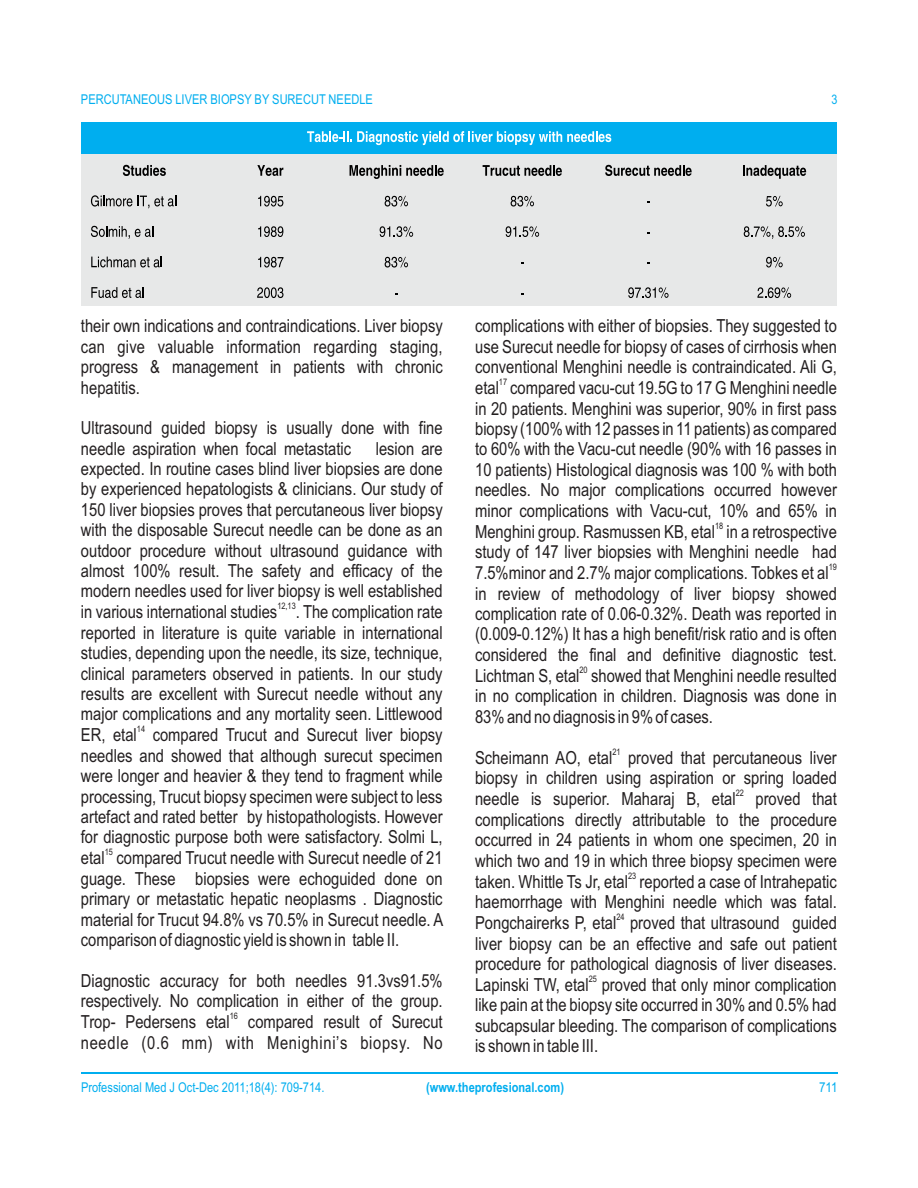
<style>
.page{position:relative;width:918px;height:1188px;background:#fff}
.page>*{position:absolute;margin:0;border:0;box-sizing:border-box;transform-origin:0 0}
.t1{font:18px/20.4px "Arial Narrow";color:#231f20}
.t2{font:18px "Arial Narrow";letter-spacing:.035em;color:#231f20}
.t3{font:13.5px "Arial Narrow";color:#00aeef}
.t4{font:700 13.5px "Arial Narrow";color:#00aeef}
.t5{font:13.5px "Arial Narrow";color:#00aeef;scale:1.04 1}
.t6{font:13.2px "Arial Narrow";color:#00aeef}
.t7{font:9px "Arial Narrow";color:#231f20}
</style>
<div class="page">
<hr style="left:81px;top:1072px;width:756px;height:2px;background:#00aeef">
<div style="left:81px;top:154px;width:756px;height:151px;background:#e7e8e8"></div>
<div style="left:81px;top:122px;width:756px;height:32px;background:#00aeef"></div>
<svg style="left:307px;top:131px;width:304px;height:14px"></svg>
<svg style="left:123px;top:165px;width:43px;height:11px"></svg>
<svg style="left:257px;top:165px;width:26px;height:11px"></svg>
<svg style="left:350px;top:165px;width:94px;height:14px"></svg>
<svg style="left:483px;top:165px;width:79px;height:11px"></svg>
<svg style="left:605px;top:165px;width:87px;height:11px"></svg>
<svg style="left:743px;top:165px;width:63px;height:14px"></svg>
<svg style="left:91px;top:195px;width:85px;height:13px"></svg>
<svg style="left:258px;top:196px;width:25px;height:11px"></svg>
<svg style="left:385px;top:196px;width:23px;height:11px"></svg>
<svg style="left:511px;top:196px;width:23px;height:11px"></svg>
<svg style="left:766px;top:196px;width:17px;height:11px"></svg>
<svg style="left:91px;top:226px;width:62px;height:13px"></svg>
<svg style="left:258px;top:226px;width:25px;height:11px"></svg>
<svg style="left:380px;top:226px;width:33px;height:11px"></svg>
<svg style="left:506px;top:226px;width:33px;height:11px"></svg>
<svg style="left:744px;top:226px;width:61px;height:13px"></svg>
<svg style="left:91px;top:257px;width:71px;height:10px"></svg>
<svg style="left:258px;top:257px;width:26px;height:11px"></svg>
<svg style="left:385px;top:257px;width:23px;height:11px"></svg>
<svg style="left:766px;top:257px;width:17px;height:11px"></svg>
<svg style="left:91px;top:287px;width:53px;height:11px"></svg>
<svg style="left:257px;top:287px;width:27px;height:11px"></svg>
<svg style="left:628px;top:287px;width:41px;height:11px"></svg>
<svg style="left:757px;top:287px;width:34px;height:11px"></svg>
<p class="t3" style="left:81px;top:94px;width:294px">PERCUTANEOUS LIVER BIOPSY BY SURECUT NEEDLE</p>
<p class="t6" style="left:832px;top:94px;width:8px">3</p>
<p class="t1" style="left:81px;top:318px;width:363px">their own indications and contraindications. Liver biopsy</p>
<p class="t1" style="left:475px;top:318px;width:363px">complications with either of biopsies. They suggested to</p>
<p class="t1" style="left:81px;top:338px;width:363px">can give valuable information regarding staging,</p>
<p class="t1" style="left:475px;top:338px;width:363px">use Surecut needle for biopsy of cases of cirrhosis when</p>
<p class="t1" style="left:81px;top:358px;width:363px">progress &amp; management in patients with chronic</p>
<p class="t1" style="left:475px;top:358px;width:363px">conventional Menghini needle is contraindicated. Ali G,</p>
<p class="t7" style="left:499px;top:379px;width:10px">17</p>
<p class="t1" style="left:81px;top:379px;width:61px">hepatitis.</p>
<p class="t1" style="left:475px;top:379px;width:363px">etal compared vacu-cut 19.5G to 17 G Menghini needle in 20 patients. Menghini was superior, 90% in first pass</p>
<p class="t1" style="left:81px;top:419px;width:363px">Ultrasound guided biopsy is usually done with fine</p>
<p class="t1" style="left:475px;top:420px;width:363px">biopsy (100% with 12 passes in 11 patients) as compared</p>
<p class="t1" style="left:81px;top:440px;width:272px">needle aspiration when focal metastatic</p>
<p class="t1" style="left:376px;top:440px;width:68px">lesion are</p>
<p class="t1" style="left:475px;top:441px;width:363px">to 60% with the Vacu-cut needle (90% with 16 passes in</p>
<p class="t1" style="left:81px;top:460px;width:363px">expected. In routine cases blind liver biopsies are done</p>
<p class="t1" style="left:475px;top:461px;width:363px">10 patients) Histological diagnosis was 100 % with both</p>
<p class="t1" style="left:81px;top:481px;width:363px">by experienced hepatologists &amp; clinicians. Our study of</p>
<p class="t1" style="left:475px;top:481px;width:363px">needles. No major complications occurred however</p>
<p class="t1" style="left:81px;top:501px;width:363px">150 liver biopsies proves that percutaneous liver biopsy</p>
<p class="t1" style="left:475px;top:502px;width:363px">minor complications with Vacu-cut, 10% and 65% in</p>
<p class="t7" style="left:715px;top:522px;width:10px">18</p>
<p class="t1" style="left:81px;top:521px;width:363px">with the disposable Surecut needle can be done as an</p>
<p class="t1" style="left:475px;top:523px;width:363px">Menghini group. Rasmussen KB, etal in a retrospective</p>
<p class="t1" style="left:81px;top:542px;width:363px">outdoor procedure without ultrasound guidance with</p>
<p class="t1" style="left:475px;top:543px;width:363px">study of 147 liver biopsies with Menghini needle had</p>
<p class="t7" style="left:829px;top:564px;width:10px">19</p>
<p class="t1" style="left:81px;top:562px;width:363px">almost 100% result. The safety and efficacy of the</p>
<p class="t1" style="left:475px;top:564px;width:355px">7.5%minor and 2.7% major complications. Tobkes et al</p>
<p class="t1" style="left:81px;top:583px;width:363px">modern needles used for liver biopsy is well established</p>
<p class="t1" style="left:475px;top:585px;width:363px">in review of methodology of liver biopsy showed</p>
<p class="t7" style="left:277px;top:603px;width:20px">12,13</p>
<p class="t1" style="left:81px;top:604px;width:363px">in various international studies . The complication rate</p>
<p class="t1" style="left:475px;top:605px;width:363px">complication rate of 0.06-0.32%. Death was reported in</p>
<p class="t1" style="left:81px;top:624px;width:363px">reported in literature is quite variable in international</p>
<p class="t1" style="left:475px;top:625px;width:363px">(0.009-0.12%) It has a high benefit/risk ratio and is often</p>
<p class="t1" style="left:81px;top:644px;width:363px">studies, depending upon the needle, its size, technique,</p>
<p class="t1" style="left:475px;top:646px;width:363px">considered the final and definitive diagnostic test.</p>
<p class="t7" style="left:580px;top:666px;width:10px">20</p>
<p class="t1" style="left:81px;top:665px;width:363px">clinical parameters observed in patients. In our study</p>
<p class="t1" style="left:475px;top:667px;width:363px">Lichtman S, etal showed that Menghini needle resulted</p>
<p class="t1" style="left:81px;top:685px;width:363px">results are excellent with Surecut needle without any</p>
<p class="t1" style="left:475px;top:687px;width:363px">in no complication in children. Diagnosis was done in</p>
<p class="t1" style="left:81px;top:706px;width:363px">major complications and any mortality seen. Littlewood</p>
<p class="t1" style="left:475px;top:708px;width:239px">83% and no diagnosis in 9% of cases.</p>
<p class="t7" style="left:137px;top:726px;width:10px">14</p>
<p class="t1" style="left:81px;top:727px;width:363px">ER, etal compared Trucut and Surecut liver biopsy</p>
<p class="t7" style="left:612px;top:748px;width:10px">21</p>
<p class="t1" style="left:81px;top:747px;width:363px">needles and showed that although surecut specimen</p>
<p class="t1" style="left:475px;top:749px;width:363px">Scheimann AO, etal proved that percutaneous liver</p>
<p class="t1" style="left:81px;top:767px;width:363px">were longer and heavier &amp; they tend to fragment while</p>
<p class="t1" style="left:475px;top:769px;width:363px">biopsy in children using aspiration or spring loaded</p>
<p class="t7" style="left:736px;top:790px;width:10px">22</p>
<p class="t1" style="left:81px;top:788px;width:363px">processing, Trucut biopsy specimen were subject to less</p>
<p class="t1" style="left:475px;top:791px;width:363px">needle is superior. Maharaj B, etal proved that</p>
<p class="t1" style="left:81px;top:808px;width:363px">artefact and rated better by histopathologists. However</p>
<p class="t1" style="left:475px;top:811px;width:363px">complications directly attributable to the procedure</p>
<p class="t1" style="left:81px;top:829px;width:363px">for diagnostic purpose both were satisfactory. Solmi L,</p>
<p class="t1" style="left:475px;top:831px;width:363px">occurred in 24 patients in whom one specimen, 20 in</p>
<p class="t7" style="left:105px;top:849px;width:10px">15</p>
<p class="t1" style="left:81px;top:850px;width:363px">etal compared Trucut needle with Surecut needle of 21</p>
<p class="t1" style="left:475px;top:852px;width:363px">which two and 19 in which three biopsy specimen were</p>
<p class="t7" style="left:628px;top:872px;width:10px">23</p>
<p class="t1" style="left:81px;top:870px;width:363px">guage. These biopsies were echoguided done on</p>
<p class="t1" style="left:475px;top:873px;width:363px">taken. Whittle Ts Jr, etal reported a case of Intrahepatic</p>
<p class="t1" style="left:81px;top:890px;width:363px">primary or metastatic hepatic neoplasms . Diagnostic</p>
<p class="t1" style="left:475px;top:893px;width:363px">haemorrhage with Menghini needle which was fatal.</p>
<p class="t1" style="left:81px;top:911px;width:364px">material for Trucut 94.8% vs 70.5% in Surecut needle. A</p>
<p class="t7" style="left:616px;top:914px;width:10px">24</p>
<p class="t1" style="left:475px;top:914px;width:363px">Pongchairerks P, etal proved that ultrasound guided</p>
<p class="t1" style="left:81px;top:931px;width:320px">comparison of diagnostic yield is shown in table II.</p>
<p class="t1" style="left:475px;top:935px;width:363px">liver biopsy can be an effective and safe out patient procedure for pathological diagnosis of liver diseases.</p>
<p class="t1" style="left:81px;top:972px;width:70px">Diagnostic</p>
<p class="t7" style="left:589px;top:975px;width:10px">25</p>
<p class="t1" style="left:160px;top:972px;width:284px">accuracy for both needles 91.3vs91.5%</p>
<p class="t1" style="left:475px;top:976px;width:363px">Lapinski TW, etal proved that only minor complication</p>
<p class="t1" style="left:81px;top:992px;width:363px">respectively. No complication in either of the group.</p>
<p class="t1" style="left:475px;top:997px;width:363px">like pain at the biopsy site occurred in 30% and 0.5% had</p>
<p class="t7" style="left:230px;top:1013px;width:10px">16</p>
<p class="t1" style="left:81px;top:1013px;width:363px">Trop- Pedersens etal compared result of Surecut</p>
<p class="t1" style="left:475px;top:1017px;width:363px">subcapsular bleeding. The comparison of complications</p>
<p class="t2" style="left:81px;top:1035px;width:363px">needle (0.6 mm) with Menighini’s biopsy. No</p>
<p class="t1" style="left:475px;top:1037px;width:125px">is shown in table III.</p>
<p class="t3" style="left:81px;top:1082px;width:245px">Professional Med J Oct-Dec 2011;18(4): 709-714.</p>
<p class="t4" style="left:426px;top:1082px;width:140px">(www.theprofesional.com)</p>
<p class="t5" style="left:819px;top:1082px;width:19px">711</p>
</div>
